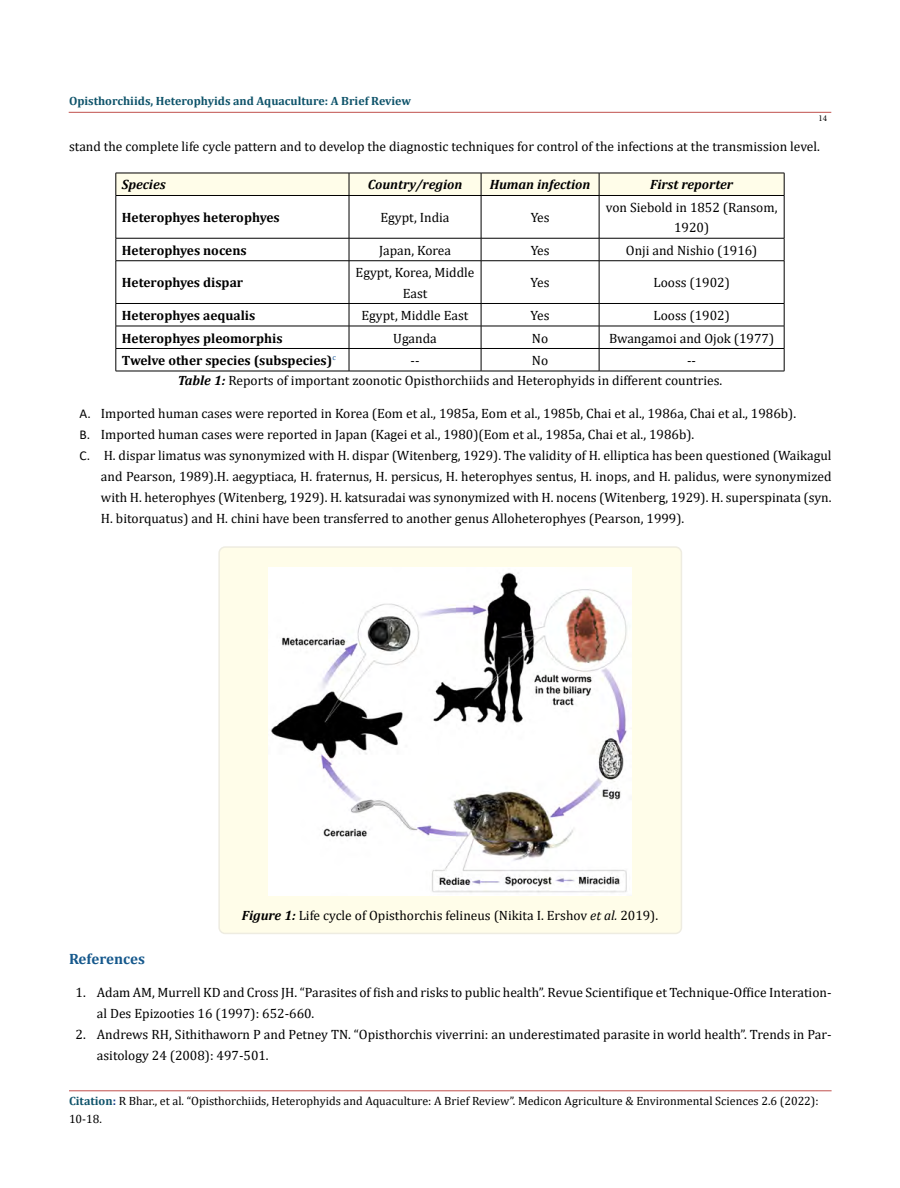
<style>
.page{position:relative;width:900px;height:1188px;background:#fff}
.page>*{position:absolute;margin:0;border:0;box-sizing:border-box;transform-origin:0 0}
.t1{font:700 15px "Cambria";color:#15588c}
.t2{font:13.5px/20.2px "Cambria";color:#000}
.t3{font:700 13.5px "Cambria";color:#000}
.t4{font:italic 700 13.5px "Cambria";color:#000}
.t5{font:12px/18px "Cambria";color:#000}
.t6{font:700 12px "Cambria";color:#0e536a}
.t7{font:9px "Minion Pro";color:#000}
.s1{font-weight:700;font-style:italic}
.s2{font-family:"Calibri"}
.s3{font-style:italic}
.s4{font-weight:700;color:#0e536a}
.s5{font-weight:700;color:#173e88}
</style>
<div class="page">
<hr style="left:69px;top:1091px;width:763px;height:1px;background:#c0504d">
<hr style="left:69px;top:112px;width:762px;height:1px;background:#c0504d">
<div style="left:116px;top:173px;width:669px;height:22px;background:#fffde9"></div>
<hr style="left:116px;top:195px;width:233px;height:1px;background:#000">
<hr style="left:116px;top:196px;width:1px;height:42px;background:#000">
<hr style="left:349px;top:195px;width:132px;height:1px;background:#000">
<hr style="left:349px;top:196px;width:1px;height:42px;background:#000">
<hr style="left:481px;top:195px;width:118px;height:1px;background:#000">
<hr style="left:481px;top:196px;width:1px;height:42px;background:#000">
<hr style="left:599px;top:195px;width:185px;height:1px;background:#000">
<hr style="left:599px;top:196px;width:1px;height:42px;background:#000">
<hr style="left:784px;top:196px;width:1px;height:42px;background:#000">
<hr style="left:116px;top:238px;width:233px;height:1px;background:#000">
<svg style="left:116px;top:238px;width:1px;height:22px"></svg>
<hr style="left:349px;top:238px;width:132px;height:1px;background:#000">
<svg style="left:349px;top:238px;width:1px;height:22px"></svg>
<hr style="left:481px;top:238px;width:118px;height:1px;background:#000">
<svg style="left:481px;top:238px;width:1px;height:22px"></svg>
<hr style="left:599px;top:238px;width:185px;height:1px;background:#000">
<svg style="left:599px;top:238px;width:1px;height:22px"></svg>
<svg style="left:784px;top:238px;width:1px;height:23px"></svg>
<hr style="left:116px;top:260px;width:233px;height:1px;background:#000">
<hr style="left:116px;top:261px;width:1px;height:42px;background:#000">
<hr style="left:349px;top:260px;width:132px;height:1px;background:#000">
<hr style="left:349px;top:261px;width:1px;height:42px;background:#000">
<hr style="left:481px;top:260px;width:118px;height:1px;background:#000">
<hr style="left:481px;top:261px;width:1px;height:42px;background:#000">
<hr style="left:599px;top:260px;width:185px;height:1px;background:#000">
<hr style="left:599px;top:261px;width:1px;height:42px;background:#000">
<hr style="left:784px;top:261px;width:1px;height:42px;background:#000">
<hr style="left:116px;top:303px;width:233px;height:1px;background:#000">
<hr style="left:349px;top:303px;width:132px;height:1px;background:#000">
<hr style="left:481px;top:303px;width:118px;height:1px;background:#000">
<hr style="left:599px;top:303px;width:185px;height:1px;background:#000">
<hr style="left:116px;top:326px;width:233px;height:1px;background:#000">
<hr style="left:349px;top:326px;width:132px;height:1px;background:#000">
<hr style="left:481px;top:326px;width:118px;height:1px;background:#000">
<hr style="left:599px;top:326px;width:185px;height:1px;background:#000">
<hr style="left:116px;top:348px;width:233px;height:1px;background:#000">
<svg style="left:116px;top:304px;width:1px;height:67px"></svg>
<hr style="left:349px;top:348px;width:132px;height:1px;background:#000">
<svg style="left:349px;top:304px;width:1px;height:67px"></svg>
<hr style="left:481px;top:348px;width:118px;height:1px;background:#000">
<svg style="left:481px;top:304px;width:1px;height:67px"></svg>
<hr style="left:599px;top:348px;width:185px;height:1px;background:#000">
<svg style="left:599px;top:304px;width:1px;height:67px"></svg>
<svg style="left:784px;top:304px;width:1px;height:67px"></svg>
<hr style="left:116px;top:371px;width:233px;height:1px;background:#000">
<hr style="left:349px;top:371px;width:132px;height:1px;background:#000">
<hr style="left:481px;top:371px;width:118px;height:1px;background:#000">
<hr style="left:599px;top:371px;width:185px;height:1px;background:#000">
<div style="left:219px;top:547px;width:462px;height:386px;background:#fffde9;border-radius:6px"></div>
<div style="left:218px;top:546px;width:464px;height:388px;border:2px solid #eeece1;border-radius:6px"></div>
<img style="left:269px;top:568px;width:362px;height:328px">
<p class="t6" style="left:69px;top:92px;width:344px">Opisthorchiids, Heterophyids and Aquaculture: A Brief Review</p>
<p class="t7" style="left:818px;top:112px;width:10px">14</p>
<p class="t2" style="left:69px;top:136px;width:752px">stand the complete life cycle pattern and to develop the diagnostic techniques for control of the infections at the transmission level.</p>
<p class="t4" style="left:122px;top:175px;width:45px">Species</p>
<p class="t4" style="left:368px;top:175px;width:96px">Country/region</p>
<p class="t4" style="left:490px;top:175px;width:102px">Human infection</p>
<p class="t4" style="left:650px;top:175px;width:84px">First reporter</p>
<p class="t3" style="left:122px;top:208px;width:160px">Heterophyes heterophyes</p>
<p class="t2" style="left:381px;top:207px;width:70px">Egypt, India</p>
<p class="t2" style="left:531px;top:207px;width:20px">Yes</p>
<p class="t2" style="left:606px;top:197px;width:173px;text-align:center">von Siebold in 1852 (Ransom,<br>1920)</p>
<p class="t3" style="left:122px;top:241px;width:126px">Heterophyes nocens</p>
<p class="t2" style="left:379px;top:240px;width:74px">Japan, Korea</p>
<p class="t2" style="left:531px;top:240px;width:20px">Yes</p>
<p class="t2" style="left:626px;top:240px;width:133px">Onji and Nishio (1916)</p>
<p class="t3" style="left:122px;top:273px;width:123px">Heterophyes dispar</p>
<p class="t2" style="left:356px;top:262px;width:120px;text-align:center">Egypt, Korea, Middle<br>East</p>
<p class="t2" style="left:531px;top:273px;width:20px">Yes</p>
<p class="t2" style="left:653px;top:273px;width:78px">Looss (1902)</p>
<p class="t3" style="left:122px;top:306px;width:135px">Heterophyes aequalis</p>
<p class="t2" style="left:362px;top:305px;width:108px">Egypt, Middle East</p>
<p class="t2" style="left:531px;top:305px;width:20px">Yes</p>
<p class="t2" style="left:653px;top:305px;width:78px">Looss (1902)</p>
<p class="t3" style="left:122px;top:328px;width:162px">Heterophyes pleomorphis</p>
<p class="t2" style="left:393px;top:328px;width:45px">Uganda</p>
<p class="t2" style="left:532px;top:328px;width:18px">No</p>
<p class="t2" style="left:609px;top:328px;width:167px">Bwangamoi and Ojok (1977)</p>
<p class="t3" style="left:122px;top:351px;width:216px">Twelve other species (subspecies)<sup>c</sup></p>
<p class="t2" style="left:411px;top:350px;width:10px">--</p>
<p class="t2" style="left:532px;top:350px;width:18px">No</p>
<p class="t2" style="left:178px;top:350px;width:546px;text-indent:509px">--<br><span class="s1">Table 1:</span> Reports of important zoonotic Opisthorchiids and Heterophyids in different countries.</p>
<p class="t2" style="left:80px;top:403px;width:718px"><span class="s2">A.</span> Imported human cases were reported in Korea (Eom et al., 1985a, Eom et al., 1985b, Chai et al., 1986a, Chai et al., 1986b).</p>
<p class="t2" style="left:80px;top:424px;width:616px"><span class="s2">B.</span> Imported human cases were reported in Japan (Kagei et al., 1980)(Eom et al., 1985a, Chai et al., 1986b).</p>
<p class="t2" style="left:80px;top:445px;width:753px"><span class="s2">C.</span> H. dispar limatus was synonymized with H. dispar (Witenberg, 1929). The validity of H. elliptica has been questioned (Waikagul</p>
<p class="t2" style="left:101px;top:466px;width:732px">and Pearson, 1989).H. aegyptiaca, H. fraternus, H. persicus, H. heterophyes sentus, H. inops, and H. palidus, were synonymized</p>
<p class="t2" style="left:101px;top:487px;width:732px">with H. heterophyes (Witenberg, 1929). H. katsuradai was synonymized with H. nocens (Witenberg, 1929). H. superspinata (syn.</p>
<p class="t2" style="left:101px;top:508px;width:585px">H. bitorquatus) and H. chini have been transferred to another genus Alloheterophyes (Pearson, 1999).</p>
<p class="t2" style="left:242px;top:905px;width:418px"><span class="s1">Figure 1:</span> Life cycle of Opisthorchis felineus (Nikita I. Ershov <span class="s3">et al.</span> 2019).</p>
<p class="t1" style="left:69px;top:948px;width:77px">References</p>
<p class="t2" style="left:97px;top:982px;width:736px;line-height:21px;text-indent:-21px">1. Adam AM, Murrell KD and Cross JH. “Parasites of fish and risks to public health”. Revue Scientifique et Technique-Office Interation&shy;al Des Epizooties 16 (1997): 652-660.</p>
<p class="t2" style="left:97px;top:1024px;width:736px;line-height:21px;text-indent:-21px">2. Andrews RH, Sithithaworn P and Petney TN. “Opisthorchis viverrini: an underestimated parasite in world health”. Trends in Par&shy;asitology 24 (2008): 497-501.</p>
<p class="t5" style="left:69px;top:1092px;width:751px"><span class="s4">Citation</span><span class="s5">:</span> R Bhar., et al. “Opisthorchiids, Heterophyids and Aquaculture: A Brief Review”. Medicon Agriculture &amp; Environmental Sciences 2.6 (2022):<br>10-18.</p>
</div>
